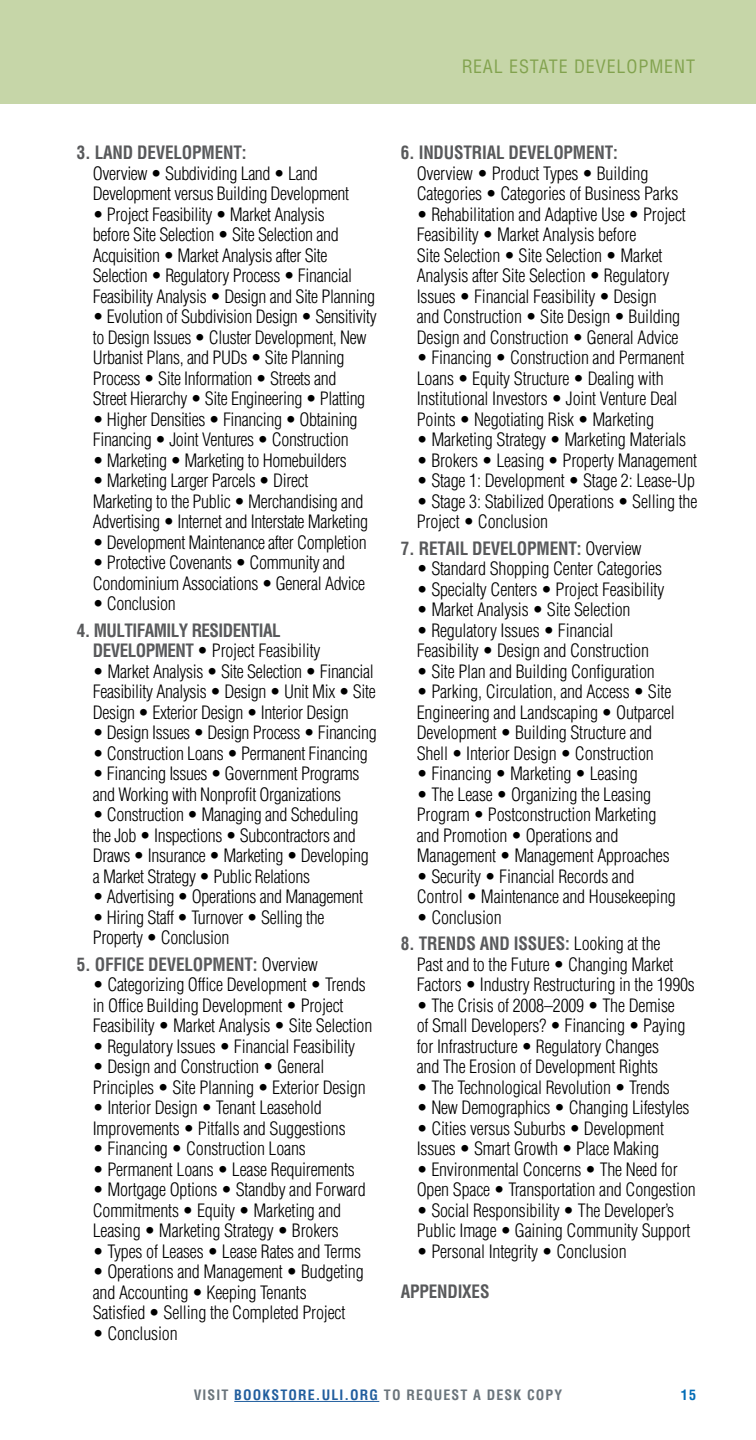
<style>
.page{position:relative;width:756px;height:1440px;background:#fff}
.page>*{position:absolute;margin:0;border:0;box-sizing:border-box;transform-origin:0 0}
.t1{font:300 condensed 18px/20.6px "Helvetica LT Std";letter-spacing:-.01em;color:#000}
.t2{font:700 condensed 18px "Helvetica LT Std";letter-spacing:-.01em;color:#58595b;scale:.95 1}
.t3{font:700 condensed 18px/20.4px "Helvetica LT Std";letter-spacing:-.03em;color:#58595b;scale:.95 1}
.t4{font:condensed 18px "Helvetica LT Std";letter-spacing:.05em;color:#78a22f}
.t5{font:700 condensed 14px "Helvetica LT Std";letter-spacing:.08em;color:#6a747b}
.t6{font:700 condensed 14px "Helvetica LT Std";color:#036cb6}
.s1{font-weight:300;color:#000}
.s2{font-weight:700;color:#58595b}
.s3{color:#215e9e}
</style>
<div class="page">
<div style="left:0;top:0;width:756px;height:104px;background:#c6d6a8"></div>
<hr style="left:234px;top:1401px;width:145px;height:1px;background:#215e9e">
<p class="t4" style="left:461px;top:56px;width:235px">REAL ESTATE DEVELOPMENT</p>
<p class="t2" style="left:77px;top:141px;width:180px">3. LAND DEVELOPMENT:</p>
<p class="t1" style="left:93px;top:163px;width:258px">Overview • Subdividing Land • Land<br>Development versus Building Development</p>
<p class="t1" style="left:93px;top:204px;width:284px">• Project Feasibility • Market Analysis<br>before Site Selection • Site Selection and Acquisition • Market Analysis after Site Selection • Regulatory Process • Financial Feasibility Analysis • Design and Site Planning</p>
<p class="t1" style="left:93px;top:306px;width:285px">• Evolution of Subdivision Design • Sensitivity to Design Issues • Cluster Development, New Urbanist Plans, and PUDs • Site Planning Process • Site Information • Streets and<br>Street Hierarchy • Site Engineering • Platting</p>
<p class="t1" style="left:93px;top:409px;width:266px">• Higher Densities • Financing • Obtaining<br>Financing • Joint Ventures • Construction</p>
<p class="t1" style="left:93px;top:450px;width:256px">• Marketing • Marketing to Homebuilders</p>
<p class="t1" style="left:93px;top:470px;width:277px">• Marketing Larger Parcels • Direct<br>Marketing to the Public • Merchandising and<br>Advertising • Internet and Interstate Marketing</p>
<p class="t1" style="left:93px;top:532px;width:276px">• Development Maintenance after Completion</p>
<p class="t1" style="left:93px;top:552px;width:274px">• Protective Covenants • Community and<br>Condominium Associations • General Advice</p>
<p class="t1" style="left:93px;top:593px;width:84px">• Conclusion</p>
<p class="t3" style="left:93px;top:620px;width:241px;text-indent:-16px">4. MULTIFAMILY RESIDENTIAL<br>DEVELOPMENT <span class="s1">• Project Feasibility</span></p>
<p class="t1" style="left:93px;top:661px;width:285px;text-align:justify">• Market Analysis • Site Selection • Financial Feasibility Analysis • Design • Unit Mix • Site Design • Exterior Design • Interior Design</p>
<p class="t1" style="left:93px;top:722px;width:286px">• Design Issues • Design Process • Financing</p>
<p class="t1" style="left:93px;top:743px;width:276px">• Construction Loans • Permanent Financing</p>
<p class="t1" style="left:93px;top:763px;width:268px">• Financing Issues • Government Programs and Working with Nonprofit Organizations</p>
<p class="t1" style="left:93px;top:804px;width:277px">• Construction • Managing and Scheduling the Job • Inspections • Subcontractors and Draws • Insurance • Marketing • Developing a Market Strategy • Public Relations</p>
<p class="t1" style="left:93px;top:886px;width:272px">• Advertising • Operations and Management</p>
<p class="t1" style="left:93px;top:907px;width:233px">• Hiring Staff • Turnover • Selling the<br>Property • Conclusion</p>
<p class="t2" style="left:77px;top:953px;width:255px">5. OFFICE DEVELOPMENT: <span class="s1">Overview</span></p>
<p class="t1" style="left:93px;top:974px;width:281px">• Categorizing Office Development • Trends in Office Building Development • Project<br>Feasibility • Market Analysis • Site Selection</p>
<p class="t1" style="left:93px;top:1036px;width:264px">• Regulatory Issues • Financial Feasibility</p>
<p class="t1" style="left:93px;top:1056px;width:274px">• Design and Construction • General<br>Principles • Site Planning • Exterior Design</p>
<p class="t1" style="left:93px;top:1097px;width:254px">• Interior Design • Tenant Leasehold<br>Improvements • Pitfalls and Suggestions</p>
<p class="t1" style="left:93px;top:1138px;width:215px">• Financing • Construction Loans</p>
<p class="t1" style="left:93px;top:1159px;width:264px">• Permanent Loans • Lease Requirements</p>
<p class="t1" style="left:93px;top:1179px;width:275px">• Mortgage Options • Standby and Forward<br>Commitments • Equity • Marketing and<br>Leasing • Marketing Strategy • Brokers</p>
<p class="t1" style="left:93px;top:1241px;width:270px">• Types of Leases • Lease Rates and Terms</p>
<p class="t1" style="left:93px;top:1261px;width:272px">• Operations and Management • Budgeting and Accounting • Keeping Tenants<br>Satisfied • Selling the Completed Project</p>
<p class="t1" style="left:93px;top:1323px;width:86px">• Conclusion</p>
<p class="t2" style="left:401px;top:141px;width:230px">6. INDUSTRIAL DEVELOPMENT:</p>
<p class="t1" style="left:417px;top:163px;width:263px">Overview • Product Types • Building<br>Categories • Categories of Business Parks</p>
<p class="t1" style="left:417px;top:204px;width:271px">• Rehabilitation and Adaptive Use • Project Feasibility • Market Analysis before<br>Site Selection • Site Selection • Market Analysis after Site Selection • Regulatory Issues • Financial Feasibility • Design<br>and Construction • Site Design • Building Design and Construction • General Advice</p>
<p class="t1" style="left:417px;top:347px;width:269px">• Financing • Construction and Permanent Loans • Equity Structure • Dealing with Institutional Investors • Joint Venture Deal Points • Negotiating Risk • Marketing</p>
<p class="t1" style="left:417px;top:429px;width:271px">• Marketing Strategy • Marketing Materials</p>
<p class="t1" style="left:417px;top:450px;width:282px">• Brokers • Leasing • Property Management</p>
<p class="t1" style="left:417px;top:470px;width:280px">• Stage 1: Development • Stage 2: Lease-Up</p>
<p class="t1" style="left:417px;top:491px;width:282px">• Stage 3: Stabilized Operations • Selling the<br>Project • Conclusion</p>
<p class="t2" style="left:401px;top:537px;width:255px">7. RETAIL DEVELOPMENT: <span class="s1">Overview</span></p>
<p class="t1" style="left:417px;top:558px;width:247px">• Standard Shopping Center Categories</p>
<p class="t1" style="left:417px;top:579px;width:249px">• Specialty Centers • Project Feasibility</p>
<p class="t1" style="left:417px;top:599px;width:215px">• Market Analysis • Site Selection</p>
<p class="t1" style="left:417px;top:620px;width:234px">• Regulatory Issues • Financial<br>Feasibility • Design and Construction</p>
<p class="t1" style="left:417px;top:661px;width:240px">• Site Plan and Building Configuration</p>
<p class="t1" style="left:417px;top:681px;width:259px">• Parking, Circulation, and Access • Site Engineering and Landscaping • Outparcel Development • Building Structure and Shell • Interior Design • Construction</p>
<p class="t1" style="left:417px;top:763px;width:222px">• Financing • Marketing • Leasing</p>
<p class="t1" style="left:417px;top:784px;width:254px">• The Lease • Organizing the Leasing Program • Postconstruction Marketing and Promotion • Operations and Management • Management Approaches</p>
<p class="t1" style="left:417px;top:866px;width:261px">• Security • Financial Records and<br>Control • Maintenance and Housekeeping</p>
<p class="t1" style="left:417px;top:907px;width:86px">• Conclusion</p>
<p class="t1" style="left:417px;top:933px;width:280px;text-indent:-16px"><span class="s2">8. TRENDS AND ISSUES:</span> Looking at the<br>Past and to the Future • Changing Market<br>Factors • Industry Restructuring in the 1990s</p>
<p class="t1" style="left:417px;top:995px;width:270px">• The Crisis of 2008–2009 • The Demise of Small Developers? • Financing • Paying for Infrastructure • Regulatory Changes and The Erosion of Development Rights</p>
<p class="t1" style="left:417px;top:1077px;width:255px">• The Technological Revolution • Trends</p>
<p class="t1" style="left:417px;top:1097px;width:274px">• New Demographics • Changing Lifestyles</p>
<p class="t1" style="left:417px;top:1118px;width:249px">• Cities versus Suburbs • Development<br>Issues • Smart Growth • Place Making</p>
<p class="t1" style="left:417px;top:1159px;width:281px">• Environmental Concerns • The Need for<br>Open Space • Transportation and Congestion</p>
<p class="t1" style="left:417px;top:1200px;width:275px">• Social Responsibility • The Developer’s<br>Public Image • Gaining Community Support</p>
<p class="t1" style="left:417px;top:1241px;width:211px">• Personal Integrity • Conclusion</p>
<p class="t2" style="left:401px;top:1280px;width:95px">APPENDIXES</p>
<p class="t5" style="left:194px;top:1386px;width:370px">VISIT <span class="s3">BOOKSTORE.ULI.ORG</span> TO REQUEST A DESK COPY</p>
<p class="t6" style="left:681px;top:1386px;width:17px">15</p>
</div>
